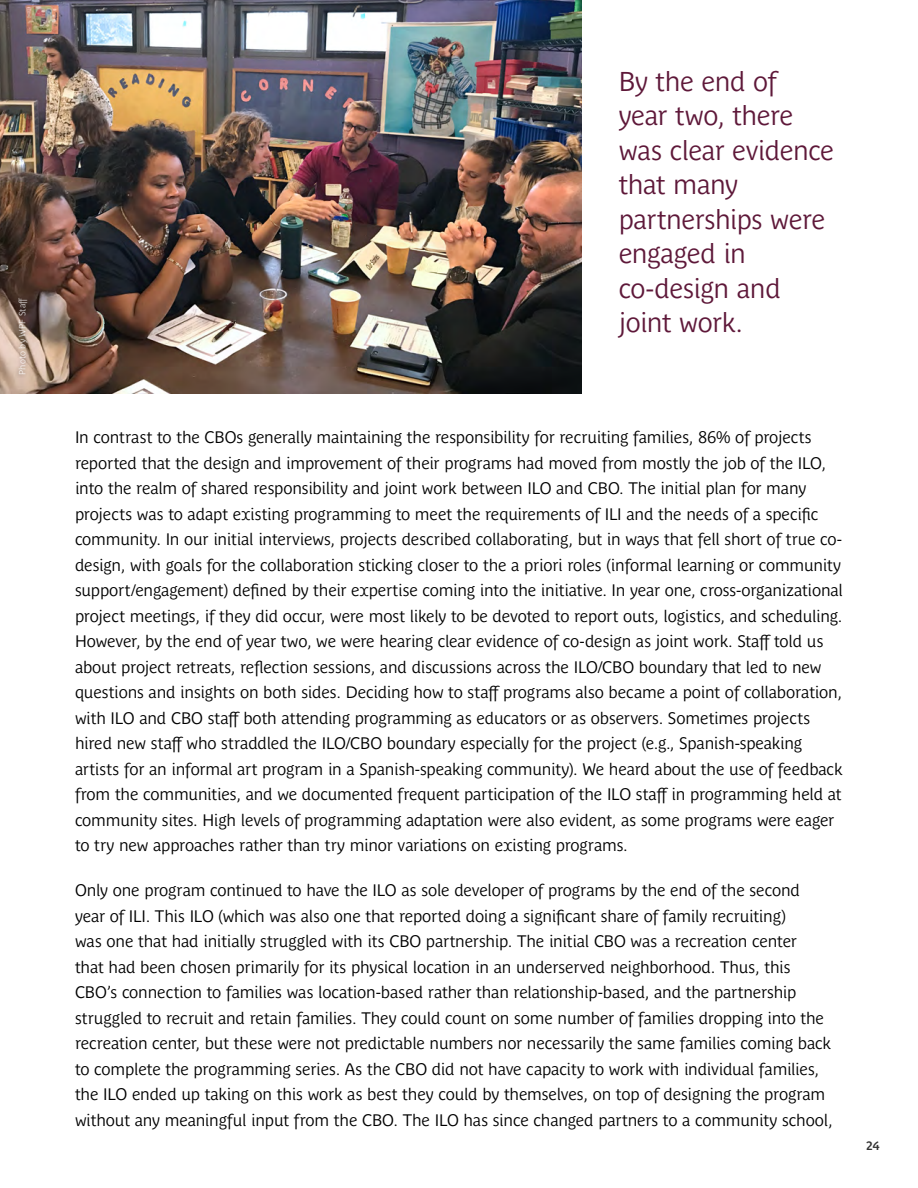
<style>
.page{position:relative;width:918px;height:1188px;background:#fff}
.page>*{position:absolute;margin:0;border:0;box-sizing:border-box;transform-origin:0 0}
.t1{font:27px/34.5px "Parisine Plus Std Gris";letter-spacing:-.02em;color:#5e1839}
.t2{font:16.5px/25.5px "Parisine Plus Std Gris";letter-spacing:-.015em;color:#000}
.t3{font:700 12px "Parisine Plus Std Gris";color:#333}
.t4{font:9px "Parisine Plus Std Gris";letter-spacing:.015em;color:#fff}
</style>
<div class="page">
<img style="left:0;top:0;width:581px;height:394px">
<div style="left:14px;top:294px;width:17px;height:84px;background:#000;opacity:.44"></div>
<p class="t4" style="left:17px;top:375px;width:79px;rotate:-90deg">Photo by WPF Staff</p>
<h1 class="t1" style="left:619px;top:64px;width:217px">By the end of<br>year two, there was clear evidence that many partnerships were engaged in co-design and joint work.</h1>
<p class="t2" style="left:75px;top:425px;width:770px">In contrast to the CBOs generally maintaining the responsibility for recruiting families, 86% of projects reported that the design and improvement of their programs had moved from mostly the job of the ILO, into the realm of shared responsibility and joint work between ILO and CBO. The initial plan for many projects was to adapt existing programming to meet the requirements of ILI and the needs of a specific community. In our initial interviews, projects described collaborating, but in ways that fell short of true co&shy;design, with goals for the collaboration sticking closer to the a priori roles (informal learning or community support/engagement) defined by their expertise coming into the initiative. In year one, cross-organizational project meetings, if they did occur, were most likely to be devoted to report outs, logistics, and scheduling.<br>However, by the end of year two, we were hearing clear evidence of co-design as joint work. Staff told us about project retreats, reflection sessions, and discussions across the ILO/CBO boundary that led to new questions and insights on both sides. Deciding how to staff programs also became a point of collaboration, with ILO and CBO staff both attending programming as educators or as observers. Sometimes projects hired new staff who straddled the ILO/CBO boundary especially for the project (e.g., Spanish-speaking artists for an informal art program in a Spanish-speaking community). We heard about the use of feedback from the communities, and we documented frequent participation of the ILO staff in programming held at community sites. High levels of programming adaptation were also evident, as some programs were eager to try new approaches rather than try minor variations on existing programs.</p>
<p class="t2" style="left:75px;top:878px;width:759px">Only one program continued to have the ILO as sole developer of programs by the end of the second year of ILI. This ILO (which was also one that reported doing a significant share of family recruiting)<br>was one that had initially struggled with its CBO partnership. The initial CBO was a recreation center<br>that had been chosen primarily for its physical location in an underserved neighborhood. Thus, this CBO’s connection to families was location-based rather than relationship-based, and the partnership struggled to recruit and retain families. They could count on some number of families dropping into the recreation center, but these were not predictable numbers nor necessarily the same families coming back to complete the programming series. As the CBO did not have capacity to work with individual families, the ILO ended up taking on this work as best they could by themselves, on top of designing the program without any meaningful input from the CBO. The ILO has since changed partners to a community school,</p>
<p class="t3" style="left:866px;top:1139px;width:15px">24</p>
</div>
